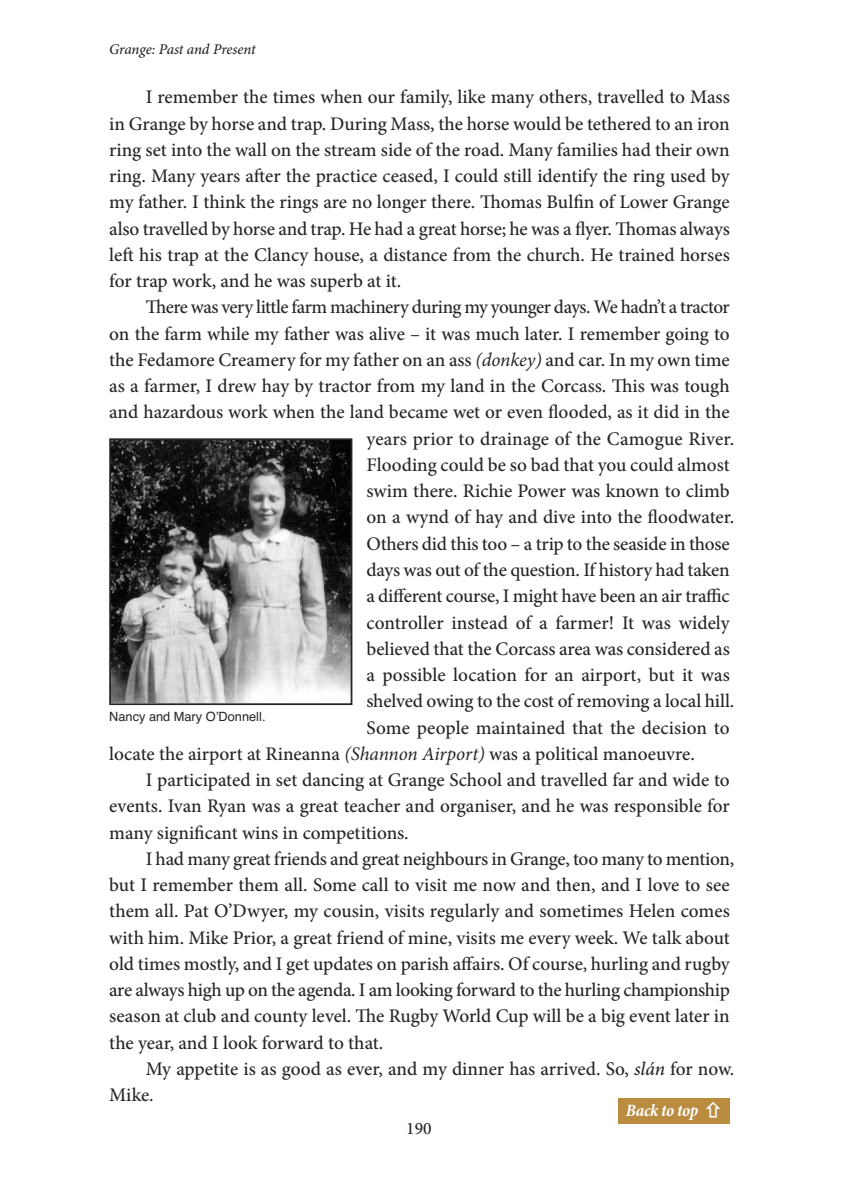
<style>
.page{position:relative;width:844px;height:1191px;background:#fff}
.page>*{position:absolute;margin:0;border:0;box-sizing:border-box;transform-origin:0 0}
.t1{font:500 19.25px/26.2px "Minion Pro";letter-spacing:-.005em;color:#272526;text-align:justify}
.t2{font:500 19.25px "Minion Pro";letter-spacing:-.025em;color:#272526}
.t3{font:italic 700 condensed 17.5px "Minion Pro";letter-spacing:-.02em;color:#fff}
.t4{font:500 17.5px "Minion Pro";color:#272526}
.t5{font:italic 500 14.88px "Minion Pro";letter-spacing:-.01em;color:#272526}
.t6{font:12.78px "Helvetica";color:#272526}
.s1{font-weight:400;font-style:italic}
.s2{font-style:italic}
</style>
<div class="page">
<img style="left:112px;top:441px;width:237px;height:261px">
<div style="left:109px;top:438px;width:243px;height:267px;border:2px solid #272526"></div>
<div style="left:617px;top:1098px;width:112px;height:26px;background:#ba8c40"></div>
<p class="t5" style="left:109px;top:39px;width:148px">Grange: Past and Present</p>
<p class="t1" style="left:109px;top:84px;width:622px;text-indent:36px">I remember the times when our family, like many others, travelled to Mass in Grange by horse and trap. During Mass, the horse would be tethered to an iron ring set into the wall on the stream side of the road. Many families had their own ring. Many years after the practice ceased, I could still identify the ring used by my father. I think the rings are no longer there. Thomas Bulfin of Lower Grange also travelled by horse and trap. He had a great horse; he was a flyer. Thomas always left his trap at the Clancy house, a distance from the church. He trained horses for trap work, and he was superb at it.</p>
<p class="t2" style="left:146px;top:294px;width:585px">There was very little farm machinery during my younger days. We hadn’t a tractor</p>
<p class="t1" style="left:109px;top:320px;width:622px">on the farm while my father was alive – it was much later. I remember going to</p>
<p class="t1" style="left:109px;top:347px;width:622px">the Fedamore Creamery for my father on an ass <span class="s1">(donkey)</span> and car. In my own time</p>
<p class="t1" style="left:109px;top:373px;width:622px">as a farmer, I drew hay by tractor from my land in the Corcass. This was tough</p>
<p class="t1" style="left:109px;top:399px;width:622px">and hazardous work when the land became wet or even flooded, as it did in the</p>
<p class="t1" style="left:366px;top:425px;width:369px">years prior to drainage of the Camogue River.</p>
<p class="t1" style="left:366px;top:452px;width:365px">Flooding could be so bad that you could almost</p>
<p class="t1" style="left:366px;top:478px;width:365px">swim there. Richie Power was known to climb</p>
<p class="t1" style="left:366px;top:504px;width:369px">on a wynd of hay and dive into the floodwater.</p>
<p class="t1" style="left:366px;top:530px;width:365px">Others did this too – a trip to the seaside in those</p>
<p class="t1" style="left:366px;top:557px;width:365px">days was out of the question. If history had taken</p>
<p class="t1" style="left:366px;top:583px;width:365px">a different course, I might have been an air traffic</p>
<p class="t1" style="left:366px;top:609px;width:365px">controller instead of a farmer! It was widely</p>
<p class="t1" style="left:366px;top:635px;width:365px">believed that the Corcass area was considered as</p>
<p class="t1" style="left:366px;top:662px;width:365px">a possible location for an airport, but it was</p>
<p class="t1" style="left:366px;top:688px;width:369px">shelved owing to the cost of removing a local hill.</p>
<p class="t1" style="left:366px;top:714px;width:365px">Some people maintained that the decision to</p>
<p class="t1" style="left:109px;top:740px;width:587px">locate the airport at Rineanna <span class="s1">(Shannon Airport)</span> was a political manoeuvre.</p>
<p class="t1" style="left:146px;top:767px;width:585px">I participated in set dancing at Grange School and travelled far and wide to</p>
<p class="t1" style="left:109px;top:793px;width:622px">events. Ivan Ryan was a great teacher and organiser, and he was responsible for</p>
<p class="t1" style="left:109px;top:819px;width:301px">many significant wins in competitions.</p>
<p class="t1" style="left:146px;top:845px;width:590px">I had many great friends and great neighbours in Grange, too many to mention,</p>
<p class="t1" style="left:109px;top:872px;width:622px">but I remember them all. Some call to visit me now and then, and I love to see</p>
<p class="t1" style="left:109px;top:898px;width:622px">them all. Pat O’Dwyer, my cousin, visits regularly and sometimes Helen comes</p>
<p class="t1" style="left:109px;top:924px;width:622px">with him. Mike Prior, a great friend of mine, visits me every week. We talk about</p>
<p class="t1" style="left:109px;top:950px;width:622px">old times mostly, and I get updates on parish affairs. Of course, hurling and rugby</p>
<p class="t1" style="left:109px;top:977px;width:622px">are always high up on the agenda. I am looking forward to the hurling championship</p>
<p class="t1" style="left:109px;top:1003px;width:622px">season at club and county level. The Rugby World Cup will be a big event later in</p>
<p class="t1" style="left:109px;top:1029px;width:275px">the year, and I look forward to that.</p>
<p class="t1" style="left:146px;top:1055px;width:590px">My appetite is as good as ever, and my dinner has arrived. So, <span class="s2">slán</span> for now.</p>
<p class="t1" style="left:109px;top:1082px;width:46px">Mike.</p>
<p class="t4" style="left:406px;top:1116px;width:27px">190</p>
<p class="t6" style="left:109px;top:706px;width:158px">Nancy and Mary O’Donnell.</p>
<p class="t3" style="left:625px;top:1098px;width:74px">Back to top</p>
</div>
